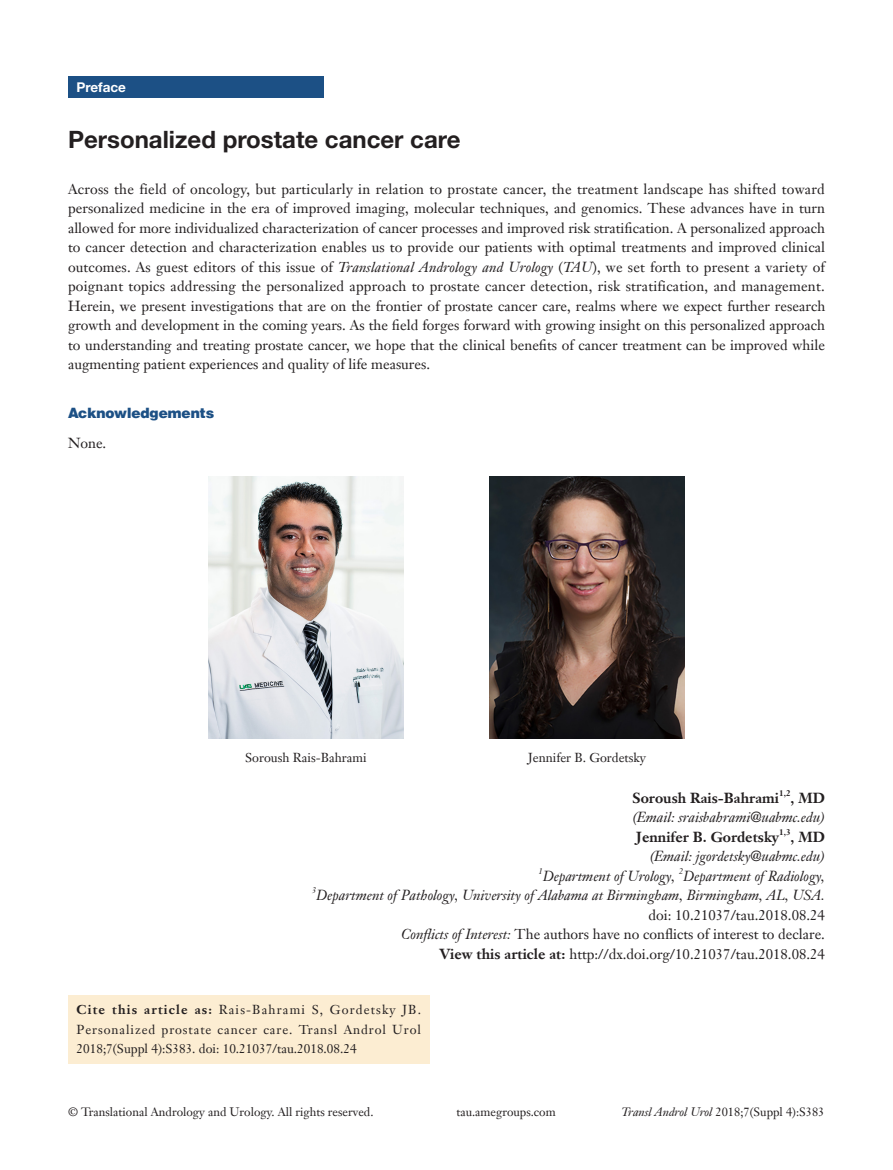
<style>
.page{position:relative;width:893px;height:1170px;background:#fff}
.page>*{position:absolute;margin:0;border:0;box-sizing:border-box;transform-origin:0 0}
.文题{font:700 24px "Helvetica Neue LT Pro";color:#231f20}
.t1{font:14.25px/19.5px "Janson Text LT";color:#231f20;text-align:justify}
.t2{font:italic 14.25px "Janson Text LT";color:#231f20}
.t3{font:700 14.25px "Janson Text LT";color:#231f20}
.一级标题-6_5{font:900 14.25px "Helvetica";color:#1c5085}
.栏目{font:700 13.5px "Helvetica Neue LT Pro";color:#fff}
.Cite{font:12.75px/19.5px "Janson Text LT";color:#231f20;text-align:justify}
.t4{font:12px "Janson Text LT";color:#231f20}
.t5{font:700 8.25px "Janson Text LT";color:#231f20}
.t6{font:italic 8.25px "Janson Text LT";color:#231f20}
.s1{font-style:italic}
.s2{font-weight:700}
</style>
<div class="page">
<div style="left:68px;top:77px;width:255px;height:21px;background:#1c5085"></div>
<img style="left:208px;top:476px;width:196px;height:262px">
<img style="left:489px;top:476px;width:196px;height:262px">
<div style="left:68px;top:994px;width:361px;height:69px;background:#fcedd2"></div>
<p class="栏目" style="left:77px;top:79px;width:51px">Preface</p>
<p class="文题" style="left:68px;top:124px;width:394px">Personalized prostate cancer care</p>
<p class="t1" style="left:68px;top:179px;width:759px">Across the field of oncology, but particularly in relation to prostate cancer, the treatment landscape has shifted toward personalized medicine in the era of improved imaging, molecular techniques, and genomics. These advances have in turn allowed for more individualized characterization of cancer processes and improved risk stratification. A personalized approach to cancer detection and characterization enables us to provide our patients with optimal treatments and improved clinical outcomes. As guest editors of this issue of <span class="s1">Translational Andrology and Urology</span> (<span class="s1">TAU</span>), we set forth to present a variety of poignant topics addressing the personalized approach to prostate cancer detection, risk stratification, and management.<br>Herein, we present investigations that are on the frontier of prostate cancer care, realms where we expect further research growth and development in the coming years. As the field forges forward with growing insight on this personalized approach to understanding and treating prostate cancer, we hope that the clinical benefits of cancer treatment can be improved while augmenting patient experiences and quality of life measures.</p>
<p class="一级标题-6_5" style="left:68px;top:404px;width:148px">Acknowledgements</p>
<p class="t1" style="left:68px;top:432px;width:40px">None.</p>
<p class="Cite" style="left:245px;top:747px;width:123px">Soroush Rais-Bahrami</p>
<p class="Cite" style="left:528px;top:747px;width:120px">Jennifer B. Gordetsky</p>
<p class="t3" style="left:633px;top:788px;width:148px">Soroush Rais-Bahrami</p>
<p class="t5" style="left:779px;top:787px;width:13px">1,2</p>
<p class="t3" style="left:791px;top:788px;width:36px">, MD</p>
<p class="t2" style="left:632px;top:808px;width:194px">(Email: sraisbahrami@uabmc.edu)</p>
<p class="t3" style="left:636px;top:827px;width:144px">Jennifer B. Gordetsky</p>
<p class="t5" style="left:779px;top:826px;width:13px">1,3</p>
<p class="t3" style="left:791px;top:827px;width:36px">, MD</p>
<p class="t2" style="left:649px;top:847px;width:177px">(Email: jgordetsky@uabmc.edu)</p>
<p class="t6" style="left:538px;top:865px;width:6px">1</p>
<p class="t2" style="left:543px;top:866px;width:134px">Department of Urology,</p>
<p class="t6" style="left:679px;top:865px;width:6px">2</p>
<p class="t2" style="left:683px;top:866px;width:143px">Department of Radiology,</p>
<p class="t6" style="left:312px;top:885px;width:6px">3</p>
<p class="t2" style="left:316px;top:886px;width:510px">Department of Pathology, University of Alabama at Birmingham, Birmingham, AL, USA.</p>
<p class="t1" style="left:649px;top:904px;width:178px">doi: 10.21037/tau.2018.08.24</p>
<p class="t1" style="left:401px;top:924px;width:425px"><span class="s1">Conflicts of Interest:</span> The authors have no conflicts of interest to declare.</p>
<p class="t1" style="left:440px;top:943px;width:387px"><span class="s2">View this article at:</span> http://dx.doi.org/10.21037/tau.2018.08.24</p>
<p class="Cite" style="left:77px;top:999px;width:346px"><span class="s2">Cite this article as:</span> Rais-Bahrami S, Gordetsky JB.<br>Personalized prostate cancer care. Transl Androl Urol 2018;7(Suppl 4):S383. doi: 10.21037/tau.2018.08.24</p>
<p class="t4" style="left:68px;top:1104px;width:307px">© Translational Andrology and Urology. All rights reserved.</p>
<p class="t4" style="left:456px;top:1104px;width:101px">tau.amegroups.com</p>
<p class="t4" style="left:621px;top:1104px;width:205px"><span class="s1">Transl Androl Urol</span> 2018;7(Suppl 4):S383</p>
</div>
